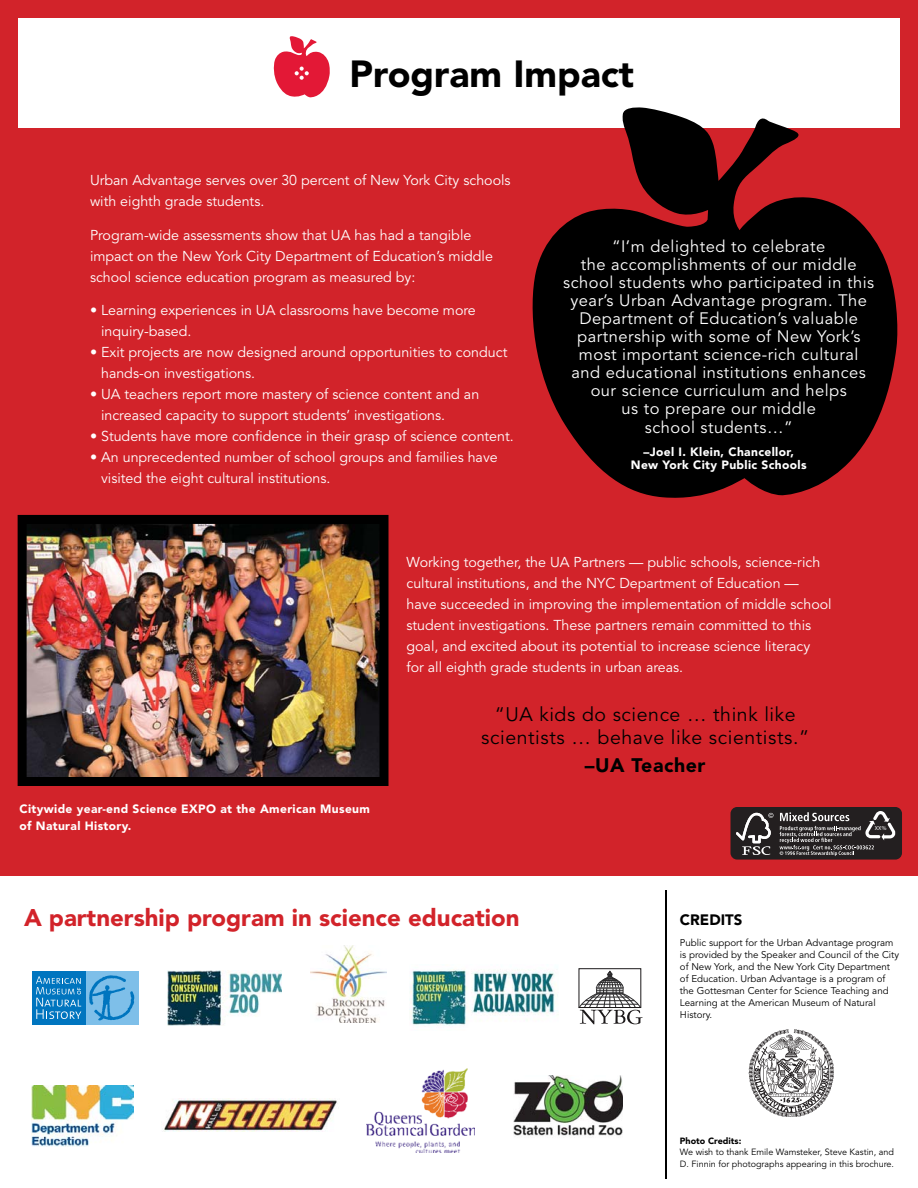
<style>
.page{position:relative;width:918px;height:1188px;background:#fff}
.page>*{position:absolute;margin:0;border:0;box-sizing:border-box;transform-origin:0 0}
.t1{font:900 37.5px "Avenir";color:#000}
.t2{font:900 24px "Avenir";color:#d2232a}
.t3{font:19.5px/22.5px "Avenir";letter-spacing:.03em;color:#000;text-align:center}
.t4{font:900 19.5px "Avenir";letter-spacing:.03em;color:#000}
.t5{font:16.5px/18.1px "Avenir";letter-spacing:.03em;color:#fff;text-align:center}
.t6{font:900 15px "Avenir";color:#000}
.t7{font:14.25px/21px "Avenir";color:#fff}
.t8{font:900 12px/16.5px "Avenir";letter-spacing:.03em;color:#fff}
.t9{font:9.75px/12px "Avenir";color:#000}
.t10{font:9px/11.2px "Avenir";color:#000}
.t11{font:900 9px "Avenir";color:#000}
.t12{font:700 condensed 5.85px "Frutiger";color:#fff}
</style>
<div class="page">
<div style="left:0;top:0;width:918px;height:876px;background:#d2232a"></div>
<img style="left:18px;top:515px;width:370px;height:271px">
<hr style="left:666px;top:890px;width:1px;height:289px;background:#000">
<div style="left:18px;top:18px;width:882px;height:110px;background:#fff"></div>
<img style="left:311px;top:945px;width:75px;height:77px">
<img style="left:167px;top:970px;width:114px;height:55px">
<img style="left:410px;top:969px;width:148px;height:57px">
<img style="left:32px;top:1085px;width:101px;height:62px">
<img style="left:163px;top:1099px;width:174px;height:33px">
<img style="left:366px;top:1069px;width:108px;height:84px">
<svg style="left:274px;top:36px;width:56px;height:61px"></svg>
<img style="left:513px;top:1075px;width:110px;height:61px">
<div style="left:85px;top:971px;width:53px;height:54px;background:#7ebfe9"></div>
<div style="left:32px;top:971px;width:53px;height:54px;background:#0075bf"></div>
<svg style="left:36px;top:976px;width:45px;height:43px"></svg>
<svg style="left:89px;top:975px;width:45px;height:45px"></svg>
<svg style="left:579px;top:971px;width:64px;height:53px"></svg>
<div style="left:579px;top:968px;width:62px;height:40px;border:1px solid #1b1819"></div>
<svg style="left:532px;top:107px;width:366px;height:391px;fill:#000"></svg>
<img style="left:748px;top:1029px;width:86px;height:88px">
<div style="left:731px;top:807px;width:171px;height:53px;background:#231f20;border-radius:7px"></div>
<svg style="left:736px;top:813px;width:37px;height:42px"></svg>
<svg style="left:779px;top:811px;width:117px;height:45px"></svg>
<h1 class="t1" style="left:350px;top:59px;width:286px">Program Impact</h1>
<p class="t7" style="left:90px;top:171px;width:422px">Urban Advantage serves over 30 percent of New York City schools with eighth grade students.</p>
<p class="t7" style="left:90px;top:227px;width:404px">Program-wide assessments show that UA has had a tangible impact on the New York City Department of Education’s middle school science education program as measured by:</p>
<p class="t7" style="left:101px;top:302px;width:376px;text-indent:-11px">• Learning experiences in UA classrooms have become more inquiry-based.</p>
<p class="t7" style="left:101px;top:344px;width:408px;text-indent:-11px">• Exit projects are now designed around opportunities to conduct hands-on investigations.</p>
<p class="t7" style="left:101px;top:386px;width:380px;text-indent:-11px">• UA teachers report more mastery of science content and an increased capacity to support students’ investigations.</p>
<p class="t7" style="left:90px;top:428px;width:425px">• Students have more confidence in their grasp of science content.</p>
<p class="t7" style="left:101px;top:449px;width:398px;text-indent:-11px">• An unprecedented number of school groups and families have visited the eight cultural institutions.</p>
<p class="t5" style="left:563px;top:239px;width:313px">“I’m delighted to celebrate<br>the accomplishments of our middle school students who participated in this year’s Urban Advantage program. The Department of Education’s valuable partnership with some of New York’s most important science-rich cultural and educational institutions enhances our science curriculum and helps<br>us to prepare our middle<br>school students…”</p>
<p class="t8" style="left:631px;top:446px;width:177px;line-height:13.2px;text-align:center">–Joel I. Klein, Chancellor,<br>New York City Public Schools</p>
<p class="t7" style="left:406px;top:554px;width:427px">Working together, the UA Partners — public schools, science-rich cultural institutions, and the NYC Department of Education — have succeeded in improving the implementation of middle school student investigations. These partners remain committed to this goal, and excited about its potential to increase science literacy<br>for all eighth grade students in urban areas.</p>
<p class="t8" style="left:20px;top:802px;width:352px">Citywide year-end Science EXPO at the American Museum of Natural History.</p>
<h3 class="t3" style="left:481px;top:706px;width:329px">“UA kids do science … think like scientists … behave like scientists.”</h3>
<h3 class="t4" style="left:585px;top:758px;width:122px">–UA Teacher</h3>
<p class="t12" style="left:875px;top:826px;width:13px">XX%</p>
<h2 class="t2" style="left:24px;top:908px;width:497px">A partnership program in science education</h2>
<p class="t6" style="left:680px;top:914px;width:64px">CREDITS</p>
<p class="t9" style="left:680px;top:938px;width:221px">Public support for the Urban Advantage program is provided by the Speaker and Council of the City of New York, and the New York City Department of Education. Urban Advantage is a program of the Gottesman Center for Science Teaching and Learning at the American Museum of Natural History.</p>
<p class="t11" style="left:680px;top:1137px;width:63px">Photo Credits:</p>
<p class="t10" style="left:680px;top:1148px;width:216px">We wish to thank Emile Wamsteker, Steve Kastin, and<br>D. Finnin for photographs appearing in this brochure.</p>
</div>
